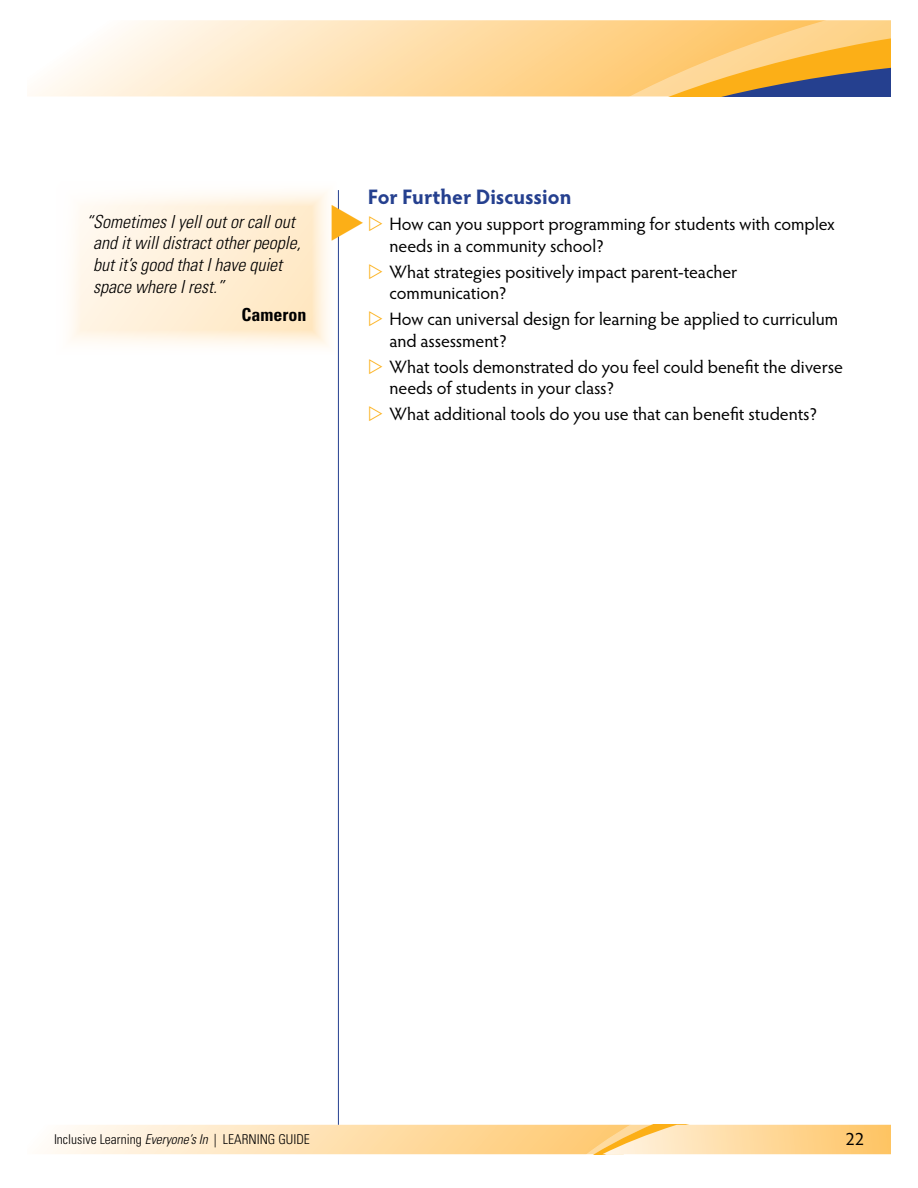
<style>
.page{position:relative;width:918px;height:1188px;background:#fff}
.page>*{position:absolute;margin:0;border:0;box-sizing:border-box;transform-origin:0 0}
.t1{font:700 21px "Hypatia Sans Pro";color:#25408f}
.t2{font:18px/21.6px "Hypatia Sans Pro";color:#000}
.t3{font:italic 300 condensed 18px/21.6px "Univers";color:#000}
.t4{font:700 condensed 18px "Univers LT Std";color:#000}
.t5{font:300 condensed 13.5px "Univers LT Std";color:#000}
.s1{font-style:italic}
</style>
<div class="page">
<svg style="left:47px;top:1125px;width:844px;height:29px;background:#fedda8"></svg>
<svg style="left:31px;top:20px;width:434px;height:76px"></svg>
<svg style="left:465px;top:20px;width:426px;height:76px;background:#ecc178"></svg>
<hr style="left:338px;top:190px;width:1px;height:935px;background:#25408f">
<svg style="left:71px;top:190px;width:267px;height:166px"></svg>
<svg style="left:332px;top:204px;width:7px;height:36px"></svg>
<p class="t3" style="left:93px;top:210px;width:209px;text-indent:-7px">“Sometimes I yell out or call out and it will distract other people, but it’s good that I have quiet space where I rest.”</p>
<p class="t4" style="left:241px;top:303px;width:66px">Cameron</p>
<p class="t1" style="left:368px;top:182px;width:205px">For Further Discussion</p>
<p class="t2" style="left:389px;top:213px;width:447px">How can you support programming for students with complex needs in a community school?</p>
<p class="t2" style="left:389px;top:260px;width:350px">What strategies positively impact parent-teacher communication?</p>
<p class="t2" style="left:389px;top:308px;width:450px">How can universal design for learning be applied to curriculum and assessment?</p>
<p class="t2" style="left:389px;top:355px;width:455px">What tools demonstrated do you feel could benefit the diverse needs of students in your class?</p>
<p class="t2" style="left:389px;top:403px;width:430px">What additional tools do you use that can benefit students?</p>
<p class="t5" style="left:54px;top:1131px;width:257px">Inclusive Learning <span class="s1">Everyone’s In</span> | LEARNING GUIDE</p>
<p class="t2" style="left:845px;top:1127px;width:20px">22</p>
</div>
